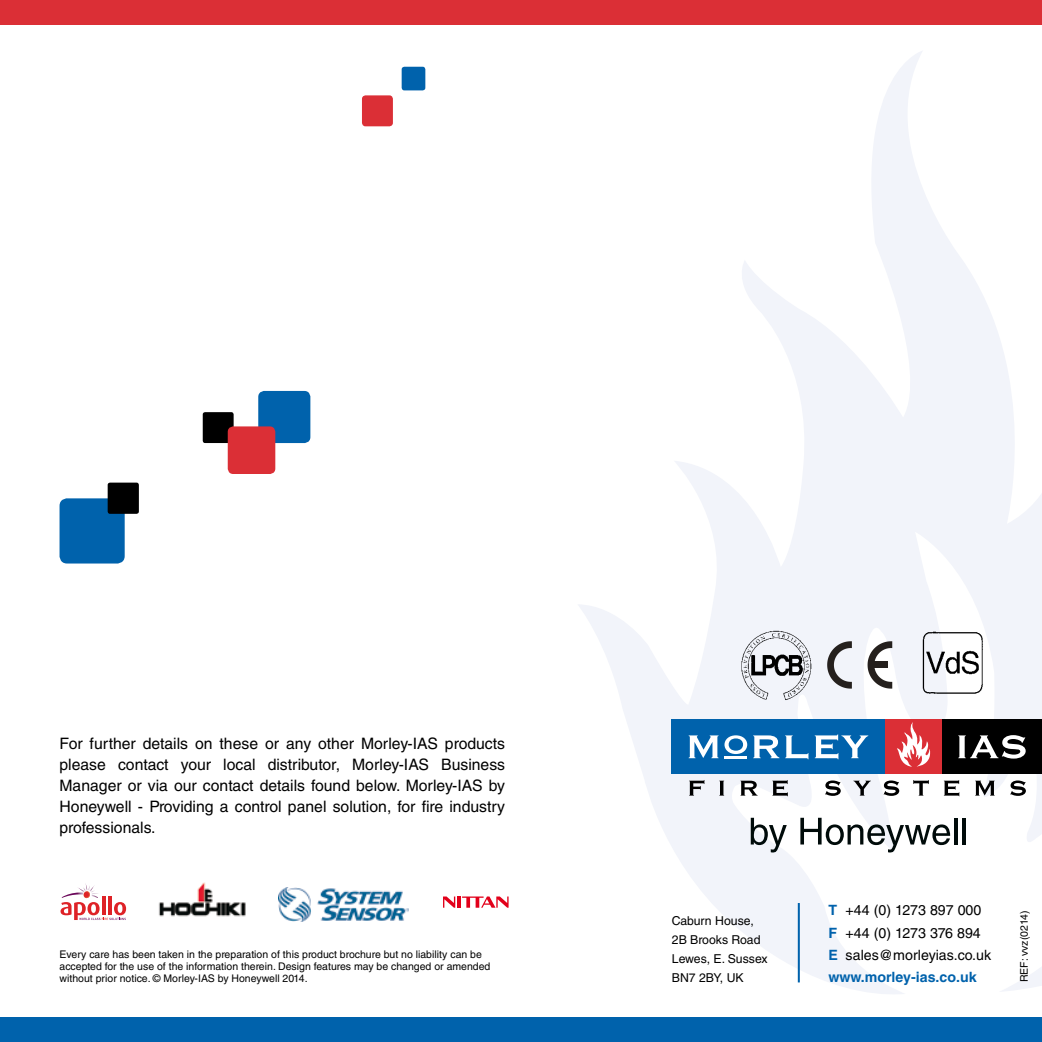
<style>
.page{position:relative;width:1042px;height:1042px;background:#fff}
.page>*{position:absolute;margin:0;border:0;box-sizing:border-box;transform-origin:0 0}
.t1{font:15.75px/21px "Helvetica LT Std";color:#000;text-align:justify}
.t2{font:14.17px/22.4px "Helvetica LT Std";color:#000}
.t3{font:12.25px/19.2px "Helvetica LT Std";color:#000}
.t4{font:10.5px/12.2px "Helvetica LT Std";color:#000}
.s1{font-weight:700;color:#0062ac}
</style>
<div class="page">
<hr style="left:457px;top:896px;width:4px;height:11px;background:#e2001a">
<svg style="left:443px;top:896px;width:12px;height:11px"></svg>
<svg style="left:462px;top:896px;width:46px;height:11px"></svg>
<svg style="left:61px;top:883px;width:65px;height:37px"></svg>
<img style="left:158px;top:882px;width:88px;height:35px">
<img style="left:278px;top:887px;width:131px;height:35px">
<div style="left:402px;top:67px;width:23px;height:23px;background:#0062ac;border-radius:3px"></div>
<div style="left:258px;top:391px;width:52px;height:52px;background:#0062ac;border-radius:6px"></div>
<div style="left:60px;top:498px;width:65px;height:65px;background:#0062ac;border-radius:8px"></div>
<div style="left:203px;top:412px;width:31px;height:31px;background:#000;border-radius:2px"></div>
<div style="left:108px;top:482px;width:31px;height:32px;background:#000;border-radius:2px"></div>
<div style="left:362px;top:95px;width:31px;height:31px;background:#db2f36;border-radius:4px"></div>
<div style="left:228px;top:426px;width:47px;height:48px;background:#db2f36;border-radius:5px"></div>
<div style="left:0;top:0;width:1042px;height:25px;background:#db2f36"></div>
<div style="left:0;top:1017px;width:1042px;height:25px;background:#0062ac"></div>
<svg style="left:579px;top:51px;width:463px;height:943px"></svg>
<div style="left:885px;top:719px;width:57px;height:55px;background:#db2f36"></div>
<svg style="left:897px;top:722px;width:33px;height:45px"></svg>
<div style="left:672px;top:719px;width:213px;height:55px;background:#0062ac"></div>
<div style="left:942px;top:719px;width:100px;height:55px;background:#000"></div>
<svg style="left:958px;top:735px;width:67px;height:23px"></svg>
<svg style="left:689px;top:735px;width:29px;height:23px"></svg>
<svg style="left:724px;top:735px;width:23px;height:19px"></svg>
<svg style="left:753px;top:735px;width:26px;height:23px"></svg>
<svg style="left:785px;top:735px;width:23px;height:24px"></svg>
<svg style="left:815px;top:734px;width:53px;height:25px"></svg>
<hr style="left:724px;top:756px;width:23px;height:2px;background:#fff">
<svg style="left:689px;top:780px;width:15px;height:15px"></svg>
<svg style="left:719px;top:780px;width:5px;height:15px"></svg>
<svg style="left:740px;top:780px;width:17px;height:15px"></svg>
<svg style="left:772px;top:780px;width:16px;height:16px"></svg>
<svg style="left:825px;top:780px;width:16px;height:16px"></svg>
<svg style="left:853px;top:780px;width:18px;height:15px"></svg>
<svg style="left:883px;top:780px;width:16px;height:16px"></svg>
<svg style="left:913px;top:780px;width:16px;height:15px"></svg>
<svg style="left:944px;top:780px;width:15px;height:16px"></svg>
<svg style="left:975px;top:780px;width:19px;height:15px"></svg>
<svg style="left:1010px;top:780px;width:16px;height:16px"></svg>
<svg style="left:751px;top:818px;width:36px;height:34px"></svg>
<svg style="left:800px;top:818px;width:150px;height:34px"></svg>
<hr style="left:954px;top:818px;width:3px;height:26px;background:#000b0a">
<hr style="left:962px;top:818px;width:3px;height:26px;background:#000b0a">
<img style="left:739px;top:630px;width:74px;height:72px">
<svg style="left:827px;top:641px;width:25px;height:47px"></svg>
<svg style="left:867px;top:641px;width:25px;height:47px"></svg>
<div style="left:874px;top:661px;width:14px;height:7px;background:#25201d"></div>
<img style="left:919px;top:631px;width:66px;height:67px">
<hr style="left:798px;top:903px;width:2px;height:79px;background:#0062ac">
<p class="t1" style="left:60px;top:732px;width:447px">For further details on these or any other Morley-IAS products please contact your local distributor, Morley-IAS Business Manager or via our contact details found below. Morley-IAS by Honeywell - Providing a control panel solution, for fire industry professionals.</p>
<p class="t4" style="left:60px;top:948px;width:432px">Every care has been taken in the preparation of this product brochure but no liability can be accepted for the use of the information therein. Design features may be changed or amended without prior notice. © Morley-IAS by Honeywell 2014.</p>
<p class="t3" style="left:672px;top:911px;width:97px">Caburn House,<br>2B Brooks Road<br>Lewes, E. Sussex<br>BN7 2BY, UK</p>
<p class="t2" style="left:828px;top:899px;width:164px"><span class="s1">T</span> +44 (0) 1273 897 000<br><span class="s1">F</span> +44 (0) 1273 376 894<br><span class="s1">E</span> sales@morleyias.co.uk <span class="s1">www.morley-ias.co.uk</span></p>
<p class="t4" style="left:1018px;top:982px;width:73px;rotate:-90deg">REF: vvz(0214)</p>
</div>
